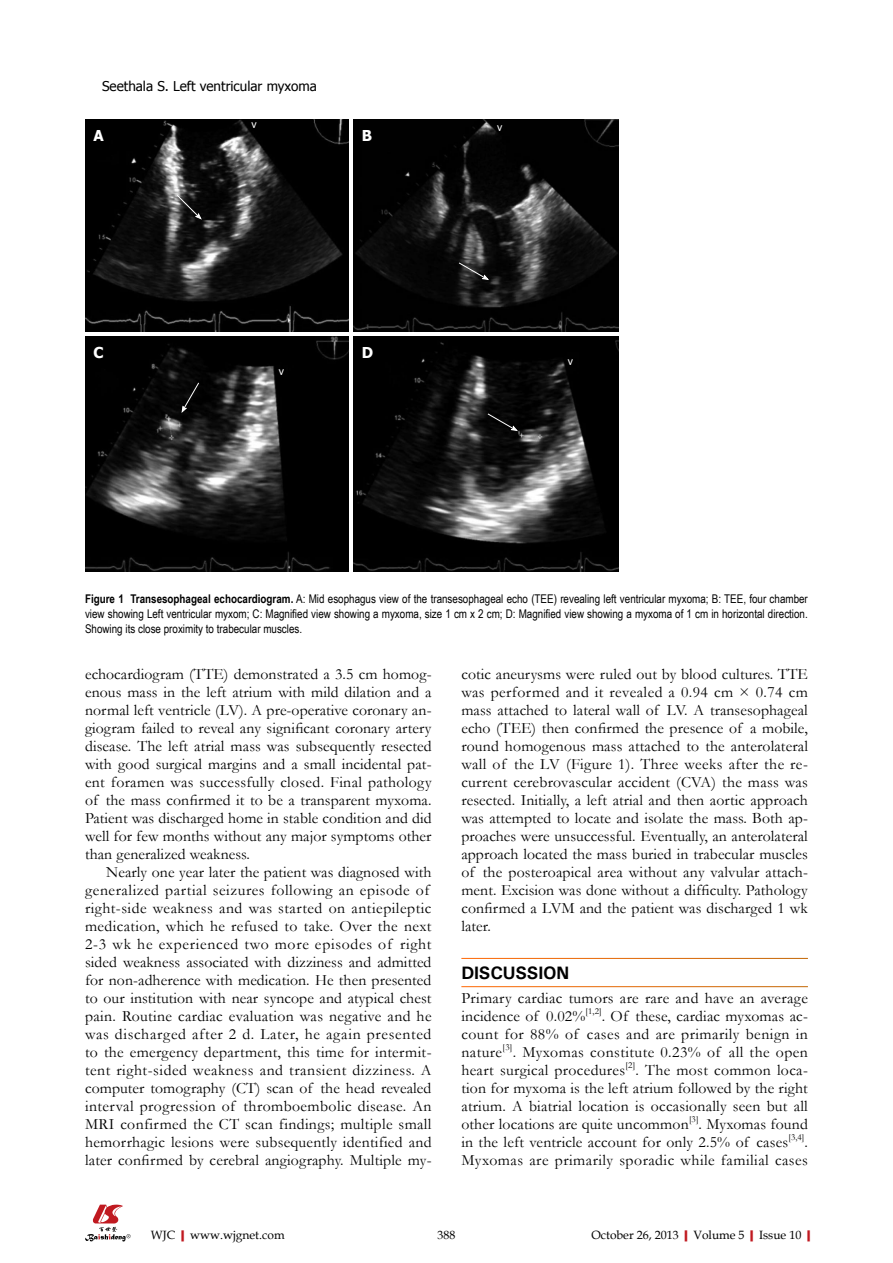
<style>
.page{position:relative;width:893px;height:1263px;background:#fff}
.page>*{position:absolute;margin:0;border:0;box-sizing:border-box;transform-origin:0 0}
.t1{font:700 18px "Univers";letter-spacing:-.01em;color:#000}
.t2{font:15.75px/18px "Garamond";letter-spacing:.02em;color:#000;text-align:justify}
.t3{font:700 15px "Tahoma";color:#fff}
.t4{font:13.5px "Tahoma";color:#000}
.t5{font:12px/15px "Arial Narrow";color:#000;text-align:justify}
.t6{font:12px "Book Antiqua";color:#000}
.t7{font:10.5px "Tahoma";color:#fff}
.t8{font:9.15px "Garamond";color:#000}
.s1{font-weight:700}
.s2{font-weight:700;color:#c01920}
</style>
<div class="page">
<svg style="left:85px;top:1204px;width:46px;height:37px"></svg>
<img style="left:85px;top:119px;width:264px;height:212px">
<svg style="left:177px;top:195px;width:24px;height:24px"></svg>
<img style="left:353px;top:119px;width:265px;height:212px">
<svg style="left:458px;top:262px;width:30px;height:18px"></svg>
<img style="left:85px;top:337px;width:264px;height:234px">
<svg style="left:182px;top:382px;width:17px;height:30px"></svg>
<img style="left:353px;top:337px;width:265px;height:234px">
<svg style="left:487px;top:413px;width:30px;height:18px"></svg>
<p class="t4" style="left:102px;top:77px;width:216px">Seethala S. Left ventricular myxoma</p>
<p class="t3" style="left:94px;top:125px;width:12px">A</p>
<p class="t7" style="left:251px;top:117px;width:7px">v</p>
<p class="t3" style="left:362px;top:125px;width:12px">B</p>
<p class="t3" style="left:94px;top:342px;width:12px">C</p>
<p class="t7" style="left:279px;top:364px;width:7px">v</p>
<p class="t3" style="left:362px;top:342px;width:13px">D</p>
<p class="t7" style="left:497px;top:120px;width:7px">v</p>
<p class="t7" style="left:568px;top:354px;width:7px">v</p>
<p class="t5" style="left:85px;top:591px;width:724px"><span class="s1">Figure 1 Transesophageal echocardiogram.</span> A: Mid esophagus view of the transesophageal echo (TEE) revealing left ventricular myxoma; B: TEE, four chamber view showing Left ventricular myxom; C: Magnified view showing a myxoma, size 1 cm x 2 cm; D: Magnified view showing a myxoma of 1 cm in horizontal direction.<br>Showing its close proximity to trabecular muscles.</p>
<p class="t2" style="left:85px;top:665px;width:348px">echocardiogram (TTE) demonstrated a 3.5 cm homog&shy;enous mass in the left atrium with mild dilation and a normal left ventricle (LV). A pre-operative coronary an&shy;giogram failed to reveal any significant coronary artery disease. The left atrial mass was subsequently resected with good surgical margins and a small incidental pat&shy;ent foramen was successfully closed. Final pathology of the mass confirmed it to be a transparent myxoma.<br>Patient was discharged home in stable condition and did well for few months without any major symptoms other than generalized weakness.</p>
<p class="t2" style="left:85px;top:863px;width:348px;text-align:left;text-indent:21px">Nearly one year later the patient was diagnosed with generalized partial seizures following an episode of right-side weakness and was started on antiepileptic medication, which he refused to take. Over the next 2-3 wk he experienced two more episodes of right sided weakness associated with dizziness and admitted for non-adherence with medication. He then presented to our institution with near syncope and atypical chest pain. Routine cardiac evaluation was negative and he was discharged after 2 d. Later, he again presented to the emergency department, this time for intermit&shy;tent right-sided weakness and transient dizziness. A computer tomography (CT) scan of the head revealed interval progression of thromboembolic disease. An MRI confirmed the CT scan findings; multiple small hemorrhagic lesions were subsequently identified and later confirmed by cerebral angiography. Multiple my-</p>
<p class="t2" style="left:461px;top:665px;width:348px">cotic aneurysms were ruled out by blood cultures. TTE was performed and it revealed a 0.94 cm × 0.74 cm mass attached to lateral wall of LV. A transesophageal echo (TEE) then confirmed the presence of a mobile, round homogenous mass attached to the anterolateral wall of the LV (Figure 1). Three weeks after the re&shy;current cerebrovascular accident (CVA) the mass was resected. Initially, a left atrial and then aortic approach was attempted to locate and isolate the mass. Both ap&shy;proaches were unsuccessful. Eventually, an anterolateral approach located the mass buried in trabecular muscles of the posteroapical area without any valvular attach&shy;ment. Excision was done without a difficulty. Pathology confirmed a LVM and the patient was discharged 1 wk later.</p>
<p class="t1" style="left:461px;top:961px;width:110px">DISCUSSION</p>
<p class="t2" style="left:461px;top:989px;width:348px">Primary cardiac tumors are rare and have an average incidence of 0.02%</p>
<p class="t8" style="left:586px;top:1005px;width:17px">[1,2]</p>
<p class="t2" style="left:461px;top:1007px;width:348px;text-indent:140px">. Of these, cardiac myxomas ac&shy;count for 88% of cases and are primarily benign in nature</p>
<p class="t8" style="left:503px;top:1041px;width:11px">[3]</p>
<p class="t2" style="left:461px;top:1043px;width:348px;text-indent:51px">. Myxomas constitute 0.23% of all the open heart surgical procedures</p>
<p class="t8" style="left:625px;top:1059px;width:11px">[2]</p>
<p class="t2" style="left:461px;top:1061px;width:348px;text-indent:174px">. The most common loca&shy;tion for myxoma is the left atrium followed by the right atrium. A biatrial location is occasionally seen but all other locations are quite uncommon</p>
<p class="t8" style="left:689px;top:1113px;width:11px">[3]</p>
<p class="t2" style="left:461px;top:1115px;width:348px;text-indent:237px">. Myxomas found in the left ventricle account for only 2.5% of cases</p>
<p class="t8" style="left:788px;top:1131px;width:17px">[3,4]</p>
<p class="t2" style="left:461px;top:1133px;width:348px;text-align:right">.<br>Myxomas are primarily sporadic while familial cases</p>
<p class="t6" style="left:151px;top:1226px;width:135px">WJC<span class="s2">|</span>www.wjgnet.com</p>
<p class="t6" style="left:437px;top:1226px;width:19px">388</p>
<p class="t6" style="left:591px;top:1226px;width:226px">October 26, 2013<span class="s2">|</span>Volume 5<span class="s2">|</span>Issue 10<span class="s2">|</span></p>
</div>
